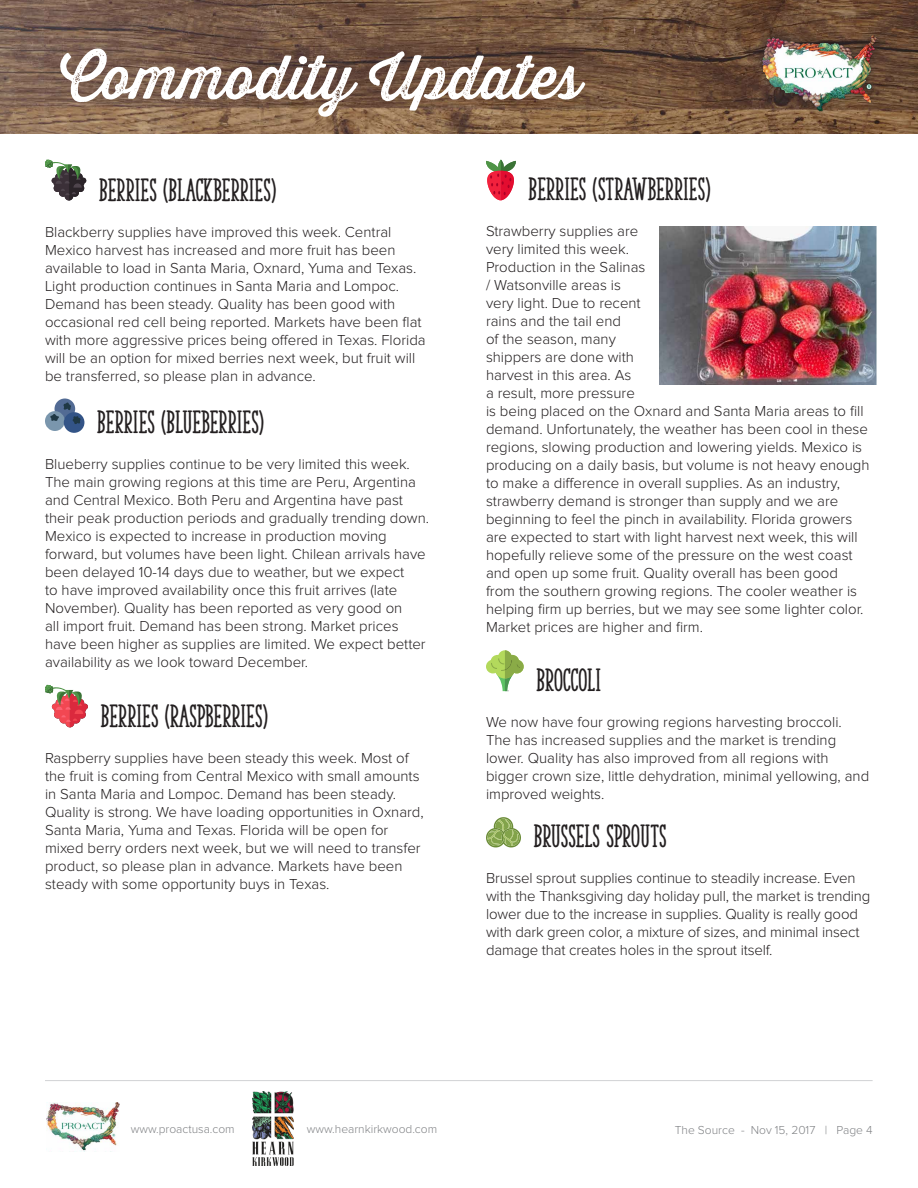
<style>
.page{position:relative;width:918px;height:1188px;background:#fff}
.page>*{position:absolute;margin:0;border:0;box-sizing:border-box;transform-origin:0 0}
.t1{font:60px "Thirsty Rough Reg One";color:#fff}
.t2{font:30px "The Serif Hand Extrablack";color:#231f20}
.t3{font:700 27px "Proxima Nova";color:#fff}
.t4{font:300 15px/18px "Proxima Nova";color:#231f20}
.t5{font:300 12px "Proxima Nova";color:#808285}
</style>
<div class="page">
<hr style="left:45px;top:1080px;width:828px;height:1px;background:#d1d2d4">
<img style="left:0;top:0;width:918px;height:134px">
<div style="left:752px;top:25px;width:133px;height:94px;background:#231f20;opacity:.6"></div>
<img style="left:761px;top:36px;width:115px;height:76px">
<img style="left:46px;top:1102px;width:74px;height:49px">
<img style="left:252px;top:1091px;width:41px;height:75px">
<svg style="left:45px;top:160px;width:42px;height:41px"></svg>
<div style="left:55px;top:399px;width:20px;height:20px;background:#526b94;border-radius:50%"></div>
<div style="left:45px;top:411px;width:20px;height:20px;background:#7a96ad;border-radius:50%"></div>
<div style="left:64px;top:412px;width:20px;height:21px;background:#335487;border-radius:50%"></div>
<svg style="left:50px;top:402px;width:31px;height:22px"></svg>
<svg style="left:45px;top:685px;width:43px;height:42px"></svg>
<svg style="left:486px;top:160px;width:30px;height:40px"></svg>
<svg style="left:486px;top:650px;width:38px;height:41px"></svg>
<svg style="left:486px;top:817px;width:35px;height:30px"></svg>
<img style="left:659px;top:226px;width:217px;height:158px">
<h1 class="t1" style="left:60px;top:33px;width:523px">Commodity Updates</h1>
<h3 class="t3" style="left:217px;top:80px;width:158px">Nov 15, 2017</h3>
<h2 class="t2" style="left:99px;top:171px;width:178px">BERRIES (BLACKBERRIES)</h2>
<p class="t4" style="left:45px;top:223px;width:382px">Blackberry supplies have improved this week. Central Mexico harvest has increased and more fruit has been available to load in Santa Maria, Oxnard, Yuma and Texas.<br>Light production continues in Santa Maria and Lompoc.<br>Demand has been steady. Quality has been good with occasional red cell being reported. Markets have been flat with more aggressive prices being offered in Texas. Florida will be an option for mixed berries next week, but fruit will be transferred, so please plan in advance.</p>
<h2 class="t2" style="left:97px;top:404px;width:168px">BERRIES (BLUEBERRIES)</h2>
<p class="t4" style="left:45px;top:455px;width:386px">Blueberry supplies continue to be very limited this week.<br>The main growing regions at this time are Peru, Argentina and Central Mexico. Both Peru and Argentina have past their peak production periods and gradually trending down.<br>Mexico is expected to increase in production moving forward, but volumes have been light. Chilean arrivals have been delayed 10-14 days due to weather, but we expect<br>to have improved availability once this fruit arrives (late November). Quality has been reported as very good on<br>all import fruit. Demand has been strong. Market prices have been higher as supplies are limited. We expect better availability as we look toward December.</p>
<h2 class="t2" style="left:101px;top:698px;width:169px">BERRIES (RASPBERRIES)</h2>
<p class="t4" style="left:45px;top:750px;width:380px">Raspberry supplies have been steady this week. Most of the fruit is coming from Central Mexico with small amounts in Santa Maria and Lompoc. Demand has been steady.<br>Quality is strong. We have loading opportunities in Oxnard, Santa Maria, Yuma and Texas. Florida will be open for mixed berry orders next week, but we will need to transfer product, so please plan in advance. Markets have been steady with some opportunity buys in Texas.</p>
<h2 class="t2" style="left:529px;top:171px;width:183px">BERRIES (STRAWBERRIES)</h2>
<p class="t4" style="left:486px;top:223px;width:385px">Strawberry supplies are<br>very limited this week.<br>Production in the Salinas<br>/ Watsonville areas is<br>very light. Due to recent<br>rains and the tail end<br>of the season, many<br>shippers are done with<br>harvest in this area. As<br>a result, more pressure<br>is being placed on the Oxnard and Santa Maria areas to fill demand. Unfortunately, the weather has been cool in these regions, slowing production and lowering yields. Mexico is producing on a daily basis, but volume is not heavy enough to make a difference in overall supplies. As an industry, strawberry demand is stronger than supply and we are beginning to feel the pinch in availability. Florida growers are expected to start with light harvest next week, this will hopefully relieve some of the pressure on the west coast and open up some fruit. Quality overall has been good from the southern growing regions. The cooler weather is helping firm up berries, but we may see some lighter color.<br>Market prices are higher and firm.</p>
<h2 class="t2" style="left:536px;top:662px;width:66px">BROCCOLI</h2>
<p class="t4" style="left:486px;top:714px;width:385px">We now have four growing regions harvesting broccoli.<br>The has increased supplies and the market is trending lower. Quality has also improved from all regions with bigger crown size, little dehydration, minimal yellowing, and improved weights.</p>
<h2 class="t2" style="left:534px;top:818px;width:134px">BRUSSELS SPROUTS</h2>
<p class="t4" style="left:486px;top:870px;width:386px">Brussel sprout supplies continue to steadily increase. Even with the Thanksgiving day holiday pull, the market is trending lower due to the increase in supplies. Quality is really good with dark green color, a mixture of sizes, and minimal insect damage that creates holes in the sprout itself.</p>
<p class="t5" style="left:131px;top:1124px;width:105px">www.proactusa.com</p>
<p class="t5" style="left:307px;top:1124px;width:132px">www.hearnkirkwood.com</p>
<p class="t5" style="left:675px;top:1124px;width:199px">The Source - Nov 15, 2017 | Page 4</p>
</div>
